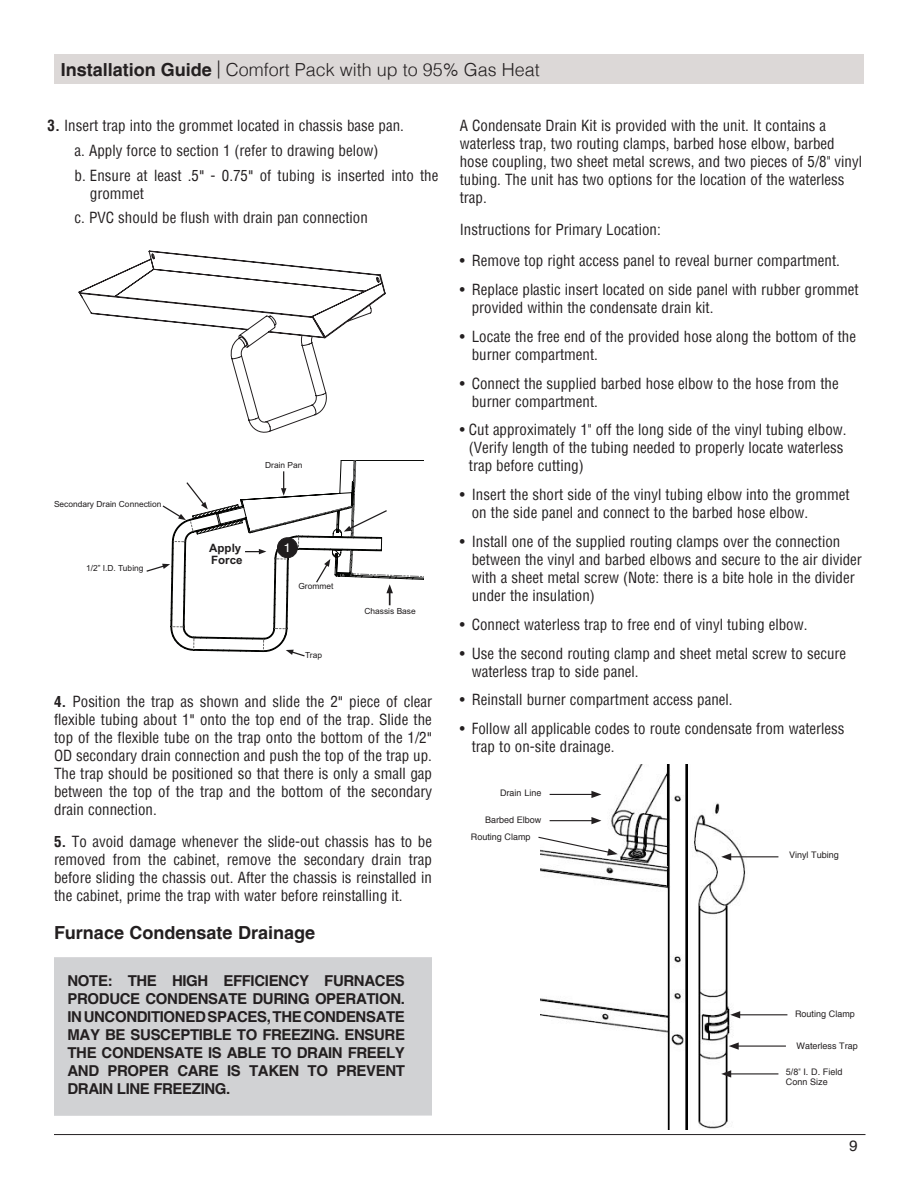
<style>
.page{position:relative;width:918px;height:1188px;background:#fff}
.page>*{position:absolute;margin:0;border:0;box-sizing:border-box;transform-origin:0 0}
.t1{font:300 18px "Helvetica";color:#231f20}
.t2{font:700 18px "Helvetica";color:#231f20}
.t3{font:condensed 15px/18px "Helvetica";color:#231f20}
.t4{font:700 15px/18px "Helvetica";letter-spacing:-.025em;color:#231f20;text-align:justify}
.t5{font:15px "Helvetica";color:#231f20}
.t6{font:12.3px "Helvetica";color:#fff;scale:1.12 1}
.t7{font:700 11.55px/11.6px "Arial";color:#201d1e}
.t8{font:9px/10.5px "Helvetica";color:#231f20}
.t9{font:8.4px "Arial";color:#201d1e}
.s1{font-weight:700}
.s2{font-family:"Helvetica LT Pro";font-weight:700}
.s3{font-stretch:normal}
.s4{font-family:"Arial"}
.s5{font-stretch:condensed}
</style>
<div class="page">
<hr style="left:54px;top:1134px;width:812px;height:1px;background:#231f20">
<div style="left:54px;top:54px;width:810px;height:30px;background:#dcd8d7"></div>
<svg style="left:146px;top:460px;width:277px;height:197px"></svg>
<div style="left:54px;top:957px;width:378px;height:159px;background:#d1d2d4"></div>
<img style="left:541px;top:765px;width:237px;height:365px">
<hr style="left:550px;top:794px;width:44px;height:1px;background:#231f20">
<svg style="left:591px;top:791px;width:10px;height:7px"></svg>
<hr style="left:550px;top:820px;width:44px;height:1px;background:#231f20">
<svg style="left:591px;top:817px;width:10px;height:7px"></svg>
<svg style="left:538px;top:836px;width:80px;height:20px"></svg>
<hr style="left:738px;top:1014px;width:49px;height:1px;background:#231f20">
<svg style="left:730px;top:1011px;width:10px;height:7px"></svg>
<hr style="left:736px;top:1046px;width:50px;height:1px;background:#231f20">
<svg style="left:729px;top:1042px;width:10px;height:8px"></svg>
<hr style="left:729px;top:1073px;width:49px;height:1px;background:#231f20">
<svg style="left:721px;top:1070px;width:10px;height:8px"></svg>
<hr style="left:729px;top:856px;width:49px;height:1px;background:#231f20">
<svg style="left:721px;top:853px;width:10px;height:7px"></svg>
<svg style="left:79px;top:251px;width:306px;height:181px"></svg>
<p class="t1" style="left:61px;top:58px;width:481px"><span class="s1">Installation Guide</span> | Comfort Pack with up to 95% Gas Heat</p>
<p class="t3" style="left:48px;top:116px;width:358px"><span class="s2">3.</span> Insert trap into the grommet located in chassis base pan.</p>
<p class="t3" style="left:75px;top:141px;width:306px">a. Apply force to section 1 (refer to drawing below)</p>
<p class="t3" style="left:90px;top:166px;width:350px;text-indent:-15px">b. Ensure at least .5<span class="s3">"</span> - 0.75<span class="s3">"</span> of tubing is inserted into the grommet</p>
<p class="t3" style="left:75px;top:209px;width:295px">c. PVC should be flush with drain pan connection</p>
<p class="t9" style="left:54px;top:499px;width:109px">Secondary Drain Connection</p>
<p class="t9" style="left:86px;top:563px;width:59px">1/2” I.D. Tubing</p>
<p class="t9" style="left:265px;top:460px;width:39px">Drain Pan</p>
<p class="t7" style="left:209px;top:543px;width:35px">Apply<br>Force</p>
<p class="t6" style="left:283px;top:540px;width:8px">1</p>
<p class="t9" style="left:298px;top:581px;width:37px">Grommet</p>
<p class="t9" style="left:305px;top:650px;width:18px">Trap</p>
<p class="t9" style="left:364px;top:605px;width:53px">Chassis Base</p>
<p class="t3" style="left:54px;top:693px;width:380px;text-align:justify"><span class="s2">4.</span> Position the trap as shown and slide the 2<span class="s3">"</span> piece of clear flexible tubing about 1<span class="s3">"</span> onto the top end of the trap. Slide the top of the flexible tube on the trap onto the bottom of the 1/2<span class="s3">" </span>OD secondary drain connection and push the top of the trap up.<br>The trap should be positioned so that there is only a small gap between the top of the trap and the bottom of the secondary drain connection.</p>
<p class="t3" style="left:54px;top:832px;width:380px;text-align:justify"><span class="s2">5.</span> To avoid damage whenever the slide-out chassis has to be removed from the cabinet, remove the secondary drain trap before sliding the chassis out. After the chassis is reinstalled in the cabinet, prime the trap with water before reinstalling it.</p>
<p class="t2" style="left:54px;top:922px;width:263px">Furnace Condensate Drainage</p>
<p class="t4" style="left:68px;top:973px;width:339px">NOTE: THE HIGH EFFICIENCY FURNACES PRODUCE CONDENSATE DURING OPERATION.<br>IN UNCONDITIONED SPACES, THE CONDENSATE MAY BE SUSCEPTIBLE TO FREEZING. ENSURE THE CONDENSATE IS ABLE TO DRAIN FREELY AND PROPER CARE IS TAKEN TO PREVENT DRAIN LINE FREEZING.</p>
<p class="t3" style="left:460px;top:116px;width:404px">A Condensate Drain Kit is provided with the unit. It contains a waterless trap, two routing clamps, barbed hose elbow, barbed hose coupling, two sheet metal screws, and two pieces of 5/8" vinyl tubing. The unit has two options for the location of the waterless trap.</p>
<p class="t3" style="left:460px;top:220px;width:203px">Instructions for Primary Location:</p>
<p class="t3" style="left:460px;top:251px;width:382px">• Remove top right access panel to reveal burner compartment.</p>
<p class="t3" style="left:472px;top:280px;width:388px;text-indent:-12px">• Replace plastic insert located on side panel with rubber grommet provided within the condensate drain kit.</p>
<p class="t3" style="left:472px;top:327px;width:386px;text-indent:-12px">• Locate the free end of the provided hose along the bottom of the burner compartment.</p>
<p class="t3" style="left:472px;top:374px;width:369px;text-indent:-12px">• Connect the supplied barbed hose elbow to the hose from the burner compartment.</p>
<p class="t3" style="left:469px;top:421px;width:379px;text-indent:-9px">• Cut approximately 1" off the long side of the vinyl tubing elbow. (Verify length of the tubing needed to properly locate waterless trap before cutting)</p>
<p class="t3" style="left:472px;top:485px;width:379px;text-indent:-12px">• Insert the short side of the vinyl tubing elbow into the grommet on the side panel and connect to the barbed hose elbow.</p>
<p class="t3" style="left:472px;top:532px;width:392px;text-indent:-12px">• Install one of the supplied routing clamps over the connection between the vinyl and barbed elbows and secure to the air divider with a sheet metal screw (Note: there is a bite hole in the divider under the insulation)</p>
<p class="t3" style="left:460px;top:615px;width:349px">• Connect waterless trap to free end of vinyl tubing elbow.</p>
<p class="t3" style="left:472px;top:644px;width:376px;text-indent:-12px">• Use the second routing clamp and sheet metal screw to secure waterless trap to side panel.</p>
<p class="t3" style="left:460px;top:691px;width:274px">• Reinstall burner compartment access panel.</p>
<p class="t3" style="left:472px;top:719px;width:374px;text-indent:-12px">• Follow all applicable codes to route condensate from waterless trap to on-site drainage.</p>
<p class="t8" style="left:500px;top:788px;width:43px">Drain Line</p>
<p class="t8" style="left:485px;top:815px;width:58px">Barbed Elbow</p>
<p class="t8" style="left:471px;top:832px;width:61px">Routing Clamp</p>
<p class="t8" style="left:789px;top:850px;width:51px">Vinyl Tubing</p>
<p class="t8" style="left:795px;top:1009px;width:61px">Routing Clamp</p>
<p class="t8" style="left:797px;top:1041px;width:63px">Waterless Trap</p>
<p class="t8" style="left:786px;top:1067px;width:58px"><span class="s4">5/8</span><span class="s5">"</span> I. D. Field<br>Conn Size</p>
<p class="t5" style="left:849px;top:1137px;width:10px">9</p>
</div>
